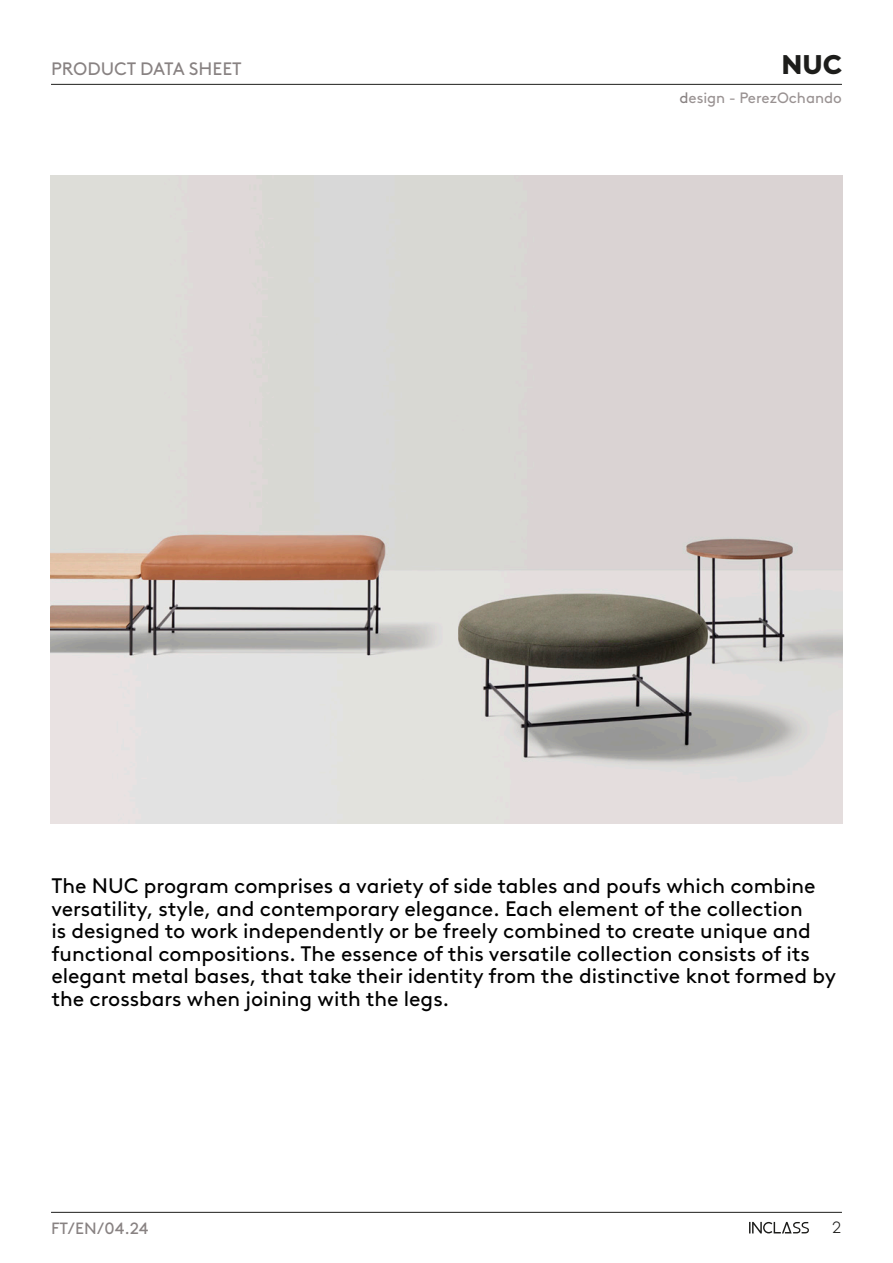
<style>
.page{position:relative;width:893px;height:1263px;background:#fff}
.page>*{position:absolute;margin:0;border:0;box-sizing:border-box;transform-origin:0 0}
.t1{font:900 27px "Brown LL";color:#1d1d1b}
.t2{font:21px/22.5px "Brown LL";color:#000}
.t3{font:18px "Brown LL";color:#888282}
.t4{font:16.35px "Brown LL";color:#888282}
.t5{font:300 16.35px "Brown LL";color:#1d1d1b}
.t6{font:15px "Brown LL";color:#999292}
.s1{color:#888282}
</style>
<div class="page">
<hr style="left:51px;top:1212px;width:791px;height:1px;background:#1d1d1b">
<svg style="left:749px;top:1222px;width:60px;height:11px"></svg>
<hr style="left:51px;top:84px;width:791px;height:1px;background:#1d1d1b">
<img style="left:51px;top:176px;width:791px;height:648px">
<p class="t3" style="left:51px;top:55px;width:192px">PRODUCT DATA SHEET</p>
<p class="t1" style="left:781px;top:44px;width:62px">NUC</p>
<p class="t6" style="left:679px;top:86px;width:164px"><span class="s1">d</span>esign - PerezOchando</p>
<p class="t2" style="left:51px;top:873px;width:786px">The NUC program comprises a variety of side tables and poufs which combine versatility, style, and contemporary elegance. Each element of the collection<br>is designed to work independently or be freely combined to create unique and functional compositions. The essence of this versatile collection consists of its elegant metal bases, that take their identity from the distinctive knot formed by the crossbars when joining with the legs.</p>
<p class="t4" style="left:51px;top:1216px;width:99px">FT/EN/04.24</p>
<p class="t5" style="left:832px;top:1216px;width:11px">2</p>
</div>
